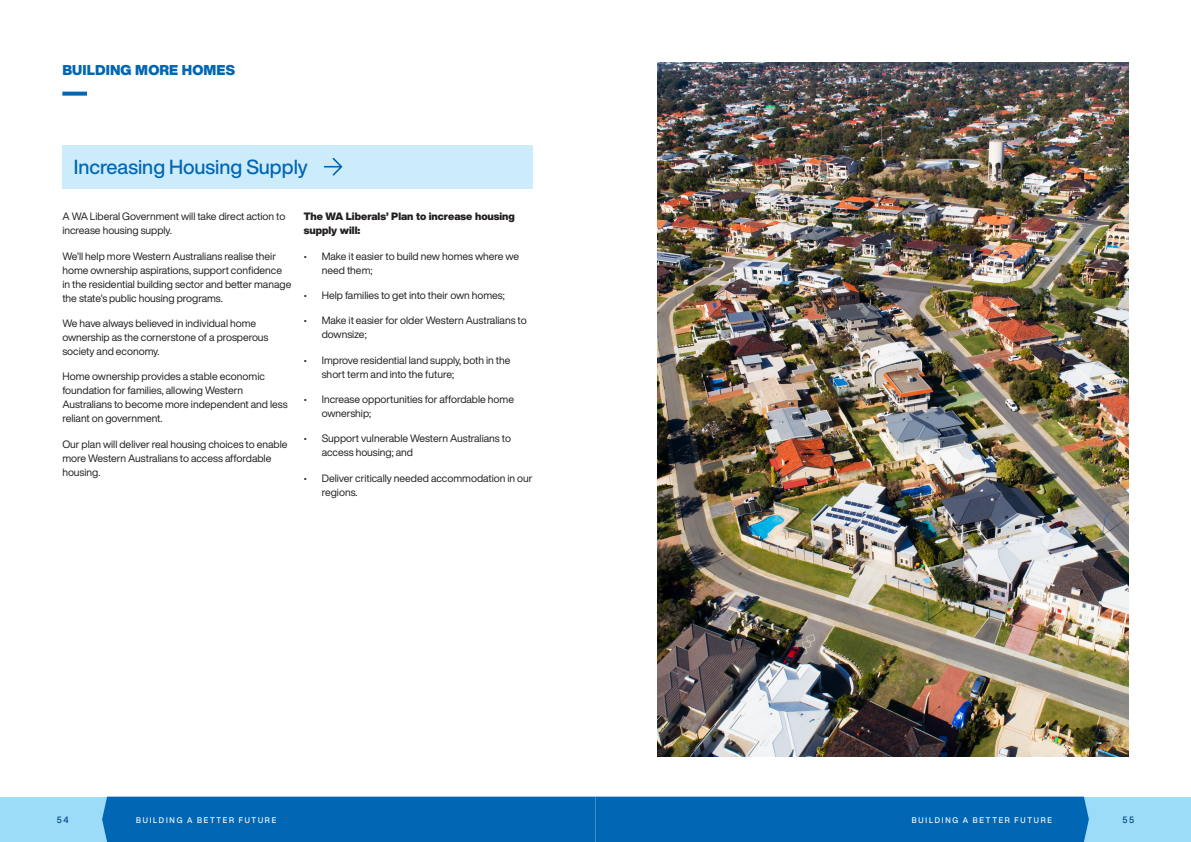
<style>
.page{position:relative;width:1191px;height:842px;background:#fff}
.page>*{position:absolute;margin:0;border:0;box-sizing:border-box;transform-origin:0 0}
.subheading{font:500 20px "Helvetica Now Display";color:#0166b3}
.t1{font:900 14px "Helvetica Now Display";letter-spacing:.01em;color:#0166b3}
.body{font:10.5px/14px "Helvetica Now Display";color:#231f20}
.body-2{font:900 10.5px/14px "Helvetica Now Display";color:#231f20}
.t2{font:500 9px "Helvetica Now Display";color:#01407f;scale:.95 1}
.t3{font:500 8px "Helvetica Now Display";letter-spacing:.23em;color:#fff;scale:.95 1}
</style>
<div class="page">
<div style="left:844px;top:797px;width:347px;height:45px;background:#9cdcf8"></div>
<div style="left:0;top:797px;width:347px;height:45px;background:#9cdcf8"></div>
<div style="left:102px;top:797px;width:987px;height:45px;background:#0166b3"></div>
<svg style="left:62px;top:92px;width:25px;height:4px"></svg>
<div style="left:62px;top:145px;width:471px;height:43px;background:#cdecfb"></div>
<svg style="left:324px;top:158px;width:18px;height:18px"></svg>
<img style="left:658px;top:62px;width:470px;height:695px">
<p class="t1" style="left:62px;top:60px;width:174px">BUILDING MORE HOMES</p>
<p class="subheading" style="left:74px;top:153px;width:235px">Increasing Housing Supply</p>
<p class="body" style="left:62px;top:209px;width:224px">A WA Liberal Government will take direct action to increase housing supply.</p>
<p class="body" style="left:62px;top:249px;width:230px">We’ll help more Western Australians realise their home ownership aspirations, support confidence in the residential building sector and better manage the state’s public housing programs.</p>
<p class="body" style="left:62px;top:316px;width:208px">We have always believed in individual home ownership as the cornerstone of a prosperous society and economy.</p>
<p class="body" style="left:62px;top:369px;width:227px">Home ownership provides a stable economic foundation for families, allowing Western Australians to become more independent and less reliant on government.</p>
<p class="body" style="left:62px;top:437px;width:227px">Our plan will deliver real housing choices to enable more Western Australians to access affordable housing.</p>
<p class="body-2" style="left:304px;top:210px;width:213px">The WA Liberals’ Plan to increase housing supply will:</p>
<p class="body" style="left:322px;top:249px;width:199px;text-indent:-18px">• Make it easier to build new homes where we need them;</p>
<p class="body" style="left:304px;top:288px;width:203px">• Help families to get into their own homes;</p>
<p class="body" style="left:322px;top:313px;width:206px;text-indent:-18px">• Make it easier for older Western Australians to downsize;</p>
<p class="body" style="left:322px;top:353px;width:190px;text-indent:-18px">• Improve residential land supply, both in the short term and into the future;</p>
<p class="body" style="left:322px;top:392px;width:194px;text-indent:-18px">• Increase opportunities for affordable home ownership;</p>
<p class="body" style="left:322px;top:431px;width:191px;text-indent:-18px">• Support vulnerable Western Australians to access housing; and</p>
<p class="body" style="left:322px;top:471px;width:212px;text-indent:-18px">• Deliver critically needed accommodation in our regions.</p>
<p class="t2" style="left:57px;top:814px;width:14px">54</p>
<p class="t3" style="left:136px;top:814px;width:149px">BUILDING A BETTER FUTURE</p>
<p class="t3" style="left:912px;top:814px;width:149px">BUILDING A BETTER FUTURE</p>
<p class="t2" style="left:1122px;top:814px;width:14px">55</p>
</div>
